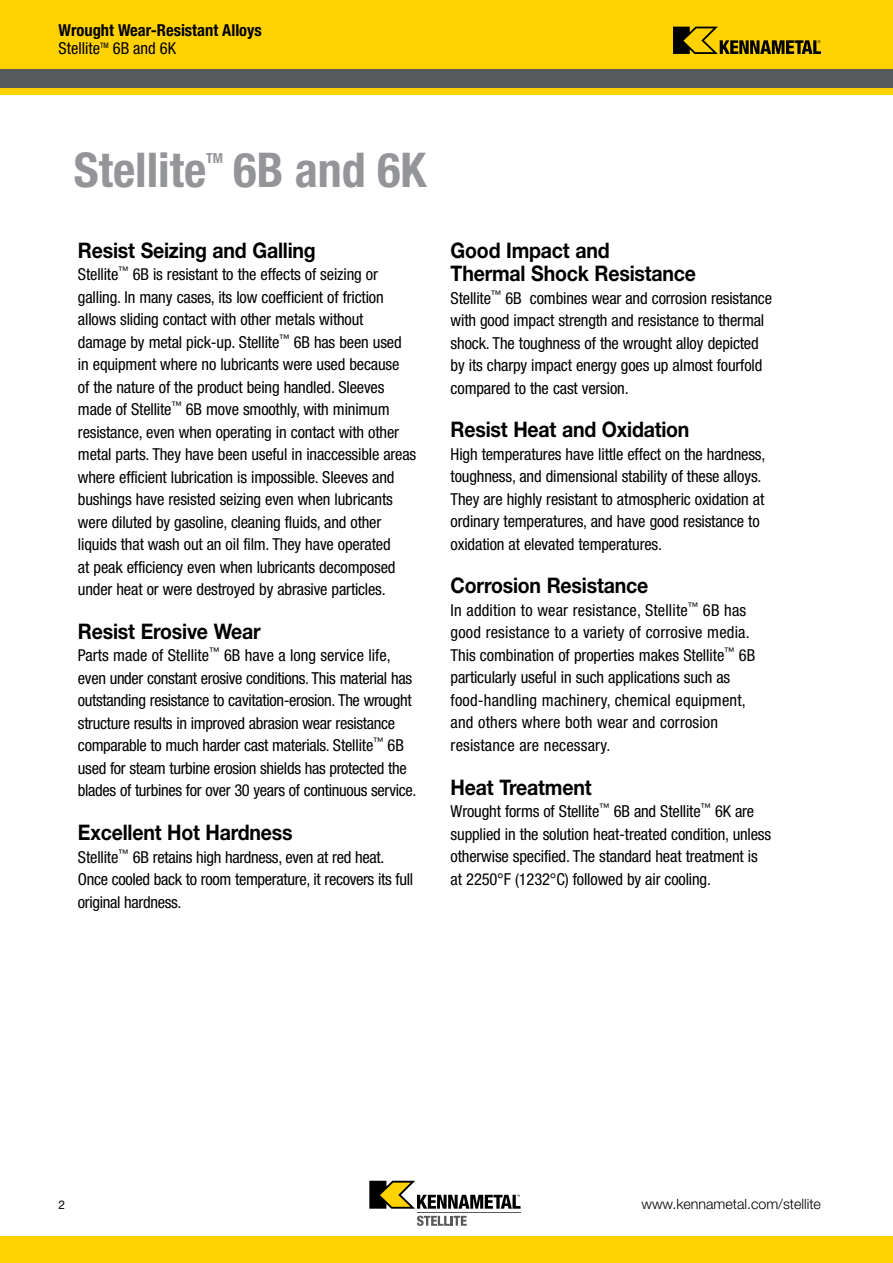
<style>
.page{position:relative;width:893px;height:1263px;background:#fff}
.page>*{position:absolute;margin:0;border:0;box-sizing:border-box;transform-origin:0 0}
.t1{font:700 condensed 48px "Helvetica Neue LT Std";color:#939598}
.t2{font:700 21.45px/23.4px "Helvetica Neue LT Std";letter-spacing:-.01em;color:#000;scale:.91 1}
.t3{font:condensed 16.5px/22.5px "Helvetica Neue LT Std";letter-spacing:-.01em;color:#000}
.t4{font:condensed 16.5px/22.5px "Helvetica Neue LT Std";letter-spacing:.01em;color:#000}
.t5{font:700 condensed 16.5px "Helvetica Neue LT Std";color:#000}
.t6{font:300 14.25px "Helvetica Neue LT Std";color:#000}
.t7{font:700 condensed 13.8px "Helvetica Neue LT Std";color:#939598}
.t8{font:12px "Helvetica Neue LT Std";color:#000}
</style>
<div class="page">
<div style="left:0;top:0;width:893px;height:94px;background:#ffd200"></div>
<div style="left:0;top:1236px;width:893px;height:27px;background:#ffd200"></div>
<div style="left:0;top:69px;width:893px;height:18px;background:#58595b"></div>
<svg style="left:673px;top:27px;width:148px;height:27px"></svg>
<hr style="left:417px;top:1212px;width:103px;height:1px;background:#58595b">
<svg style="left:417px;top:1215px;width:50px;height:11px"></svg>
<svg style="left:369px;top:1181px;width:151px;height:28px"></svg>
<p class="t5" style="left:59px;top:20px;width:205px">Wrought Wear-Resistant Alloys</p>
<p class="t3" style="left:58px;top:37px;width:119px">Stellite<sup>TM</sup> 6B and 6K</p>
<h1 class="t1" style="left:74px;top:141px;width:134px">Stellite</h1>
<p class="t7" style="left:206px;top:150px;width:18px">TM</p>
<h1 class="t1" style="left:234px;top:141px;width:194px">6B and 6K</h1>
<h2 class="t2" style="left:78px;top:238px;width:263px">Resist Seizing and Galling</h2>
<p class="t3" style="left:78px;top:263px;width:340px">Stellite<sup>™</sup> 6B is resistant to the effects of seizing or galling. In many cases, its low coefficient of friction allows sliding contact with other metals without<br>damage by metal pick-up. Stellite<sup>™</sup> 6B has been used in equipment where no lubricants were used because<br>of the nature of the product being handled. Sleeves made of Stellite<sup>™</sup> 6B move smoothly, with minimum resistance, even when operating in contact with other metal parts. They have been useful in inaccessible areas where efficient lubrication is impossible. Sleeves and bushings have resisted seizing even when lubricants were diluted by gasoline, cleaning fluids, and other liquids that wash out an oil film. They have operated<br>at peak efficiency even when lubricants decomposed under heat or were destroyed by abrasive particles.</p>
<h2 class="t2" style="left:78px;top:619px;width:202px">Resist Erosive Wear</h2>
<p class="t3" style="left:78px;top:644px;width:340px">Parts made of Stellite<sup>™</sup> 6B have a long service life, even under constant erosive conditions. This material has outstanding resistance to cavitation-erosion. The wrought structure results in improved abrasion wear resistance comparable to much harder cast materials. Stellite<sup>™</sup> 6B used for steam turbine erosion shields has protected the blades of turbines for over 30 years of continuous service.</p>
<h2 class="t2" style="left:78px;top:820px;width:237px">Excellent Hot Hardness</h2>
<p class="t3" style="left:78px;top:845px;width:337px">Stellite<sup>™</sup> 6B retains high hardness, even at red heat.<br>Once cooled back to room temperature, it recovers its full original hardness.</p>
<h2 class="t2" style="left:451px;top:238px;width:271px">Good Impact and<br>Thermal Shock Resistance</h2>
<p class="t3" style="left:451px;top:286px;width:323px">Stellite<sup>™</sup> 6B combines wear and corrosion resistance with good impact strength and resistance to thermal shock. The toughness of the wrought alloy depicted by its charpy impact energy goes up almost fourfold compared to the cast version.</p>
<h2 class="t2" style="left:451px;top:417px;width:264px">Resist Heat and Oxidation</h2>
<p class="t3" style="left:451px;top:442px;width:316px">High temperatures have little effect on the hardness, toughness, and dimensional stability of these alloys.<br>They are highly resistant to atmospheric oxidation at ordinary temperatures, and have good resistance to oxidation at elevated temperatures.</p>
<h2 class="t2" style="left:451px;top:573px;width:219px">Corrosion Resistance</h2>
<p class="t4" style="left:451px;top:599px;width:306px">In addition to wear resistance, Stellite<sup>™</sup> 6B has good resistance to a variety of corrosive media.<br>This combination of properties makes Stellite<sup>™</sup> 6B particularly useful in such applications such as food-handling machinery, chemical equipment, and others where both wear and corrosion resistance are necessary.</p>
<h2 class="t2" style="left:451px;top:775px;width:156px">Heat Treatment</h2>
<p class="t3" style="left:451px;top:800px;width:322px">Wrought forms of Stellite<sup>™</sup> 6B and Stellite<sup>™</sup> 6K are supplied in the solution heat-treated condition, unless otherwise specified. The standard heat treatment is at 2250°F (1232°C) followed by air cooling.</p>
<p class="t8" style="left:58px;top:1197px;width:8px">2</p>
<p class="t6" style="left:641px;top:1195px;width:181px">www.kennametal.com/stellite</p>
</div>
